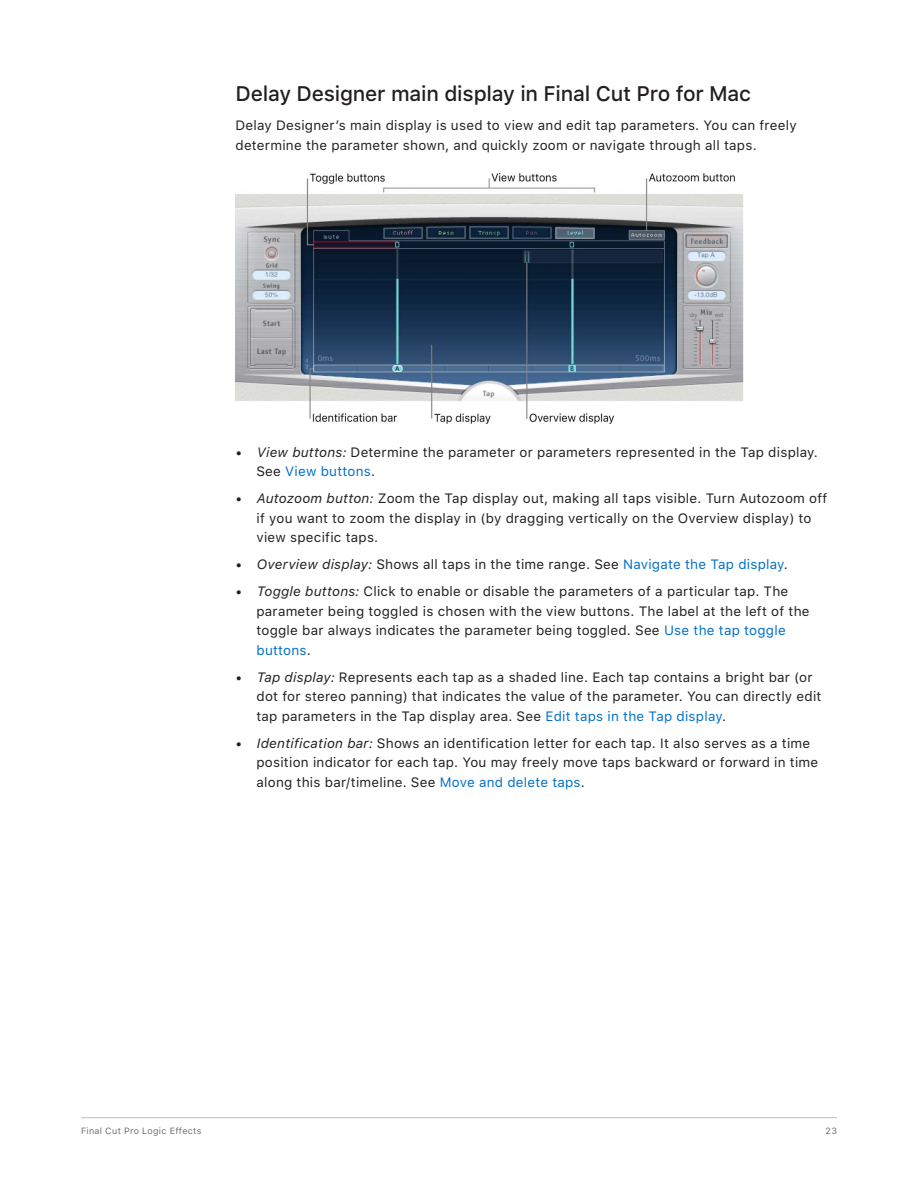
<style>
.page{position:relative;width:918px;height:1188px;background:#fff}
.page>*{position:absolute;margin:0;border:0;box-sizing:border-box;transform-origin:0 0}
.t1{font:500 21px "SF Pro Text";letter-spacing:-.01em;color:#231f20}
.Body{font:13.5px/19.5px "SF Pro Text";letter-spacing:.015em;color:#231f20}
.t2{font:9px "SF Pro Text";letter-spacing:.035em;color:#6c6d70}
.s1{font-style:italic}
.s2{color:#0070c9}
</style>
<div class="page">
<hr style="left:81px;top:1117px;width:756px;height:1px;background:#bcbdc0">
<img style="left:236px;top:173px;width:508px;height:251px">
<h3 class="t1" style="left:236px;top:78px;width:517px">Delay Designer main display in Final Cut Pro for Mac</h3>
<p class="Body" style="left:236px;top:116px;width:563px">Delay Designer’s main display is used to view and edit tap parameters. You can freely determine the parameter shown, and quickly zoom or navigate through all taps.</p>
<p class="Body" style="left:256px;top:443px;width:563px;text-indent:-21px">• <span class="s1">View buttons:</span> Determine the parameter or parameters represented in the Tap display.<br>See <span class="s2">View buttons</span>.</p>
<p class="Body" style="left:256px;top:489px;width:572px;text-indent:-21px">• <span class="s1">Autozoom button:</span> Zoom the Tap display out, making all taps visible. Turn Autozoom off if you want to zoom the display in (by dragging vertically on the Overview display) to view specific taps.</p>
<p class="Body" style="left:236px;top:555px;width:554px">• <span class="s1">Overview display:</span> Shows all taps in the time range. See <span class="s2">Navigate the Tap display</span>.</p>
<p class="Body" style="left:256px;top:582px;width:555px;text-indent:-21px">• <span class="s1">Toggle buttons:</span> Click to enable or disable the parameters of a particular tap. The parameter being toggled is chosen with the view buttons. The label at the left of the toggle bar always indicates the parameter being toggled. See <span class="s2">Use the tap toggle buttons</span>.</p>
<p class="Body" style="left:256px;top:668px;width:566px;text-indent:-21px">• <span class="s1">Tap display:</span> Represents each tap as a shaded line. Each tap contains a bright bar (or dot for stereo panning) that indicates the value of the parameter. You can directly edit tap parameters in the Tap display area. See <span class="s2">Edit taps in the Tap display</span>.</p>
<p class="Body" style="left:256px;top:734px;width:563px;text-indent:-21px">• <span class="s1">Identification bar:</span> Shows an identification letter for each tap. It also serves as a time position indicator for each tap. You may freely move taps backward or forward in time along this bar/timeline. See <span class="s2">Move and delete taps</span>.</p>
<p class="t2" style="left:81px;top:1124px;width:122px">Final Cut Pro Logic Effects</p>
<p class="t2" style="left:826px;top:1124px;width:13px">23</p>
</div>
